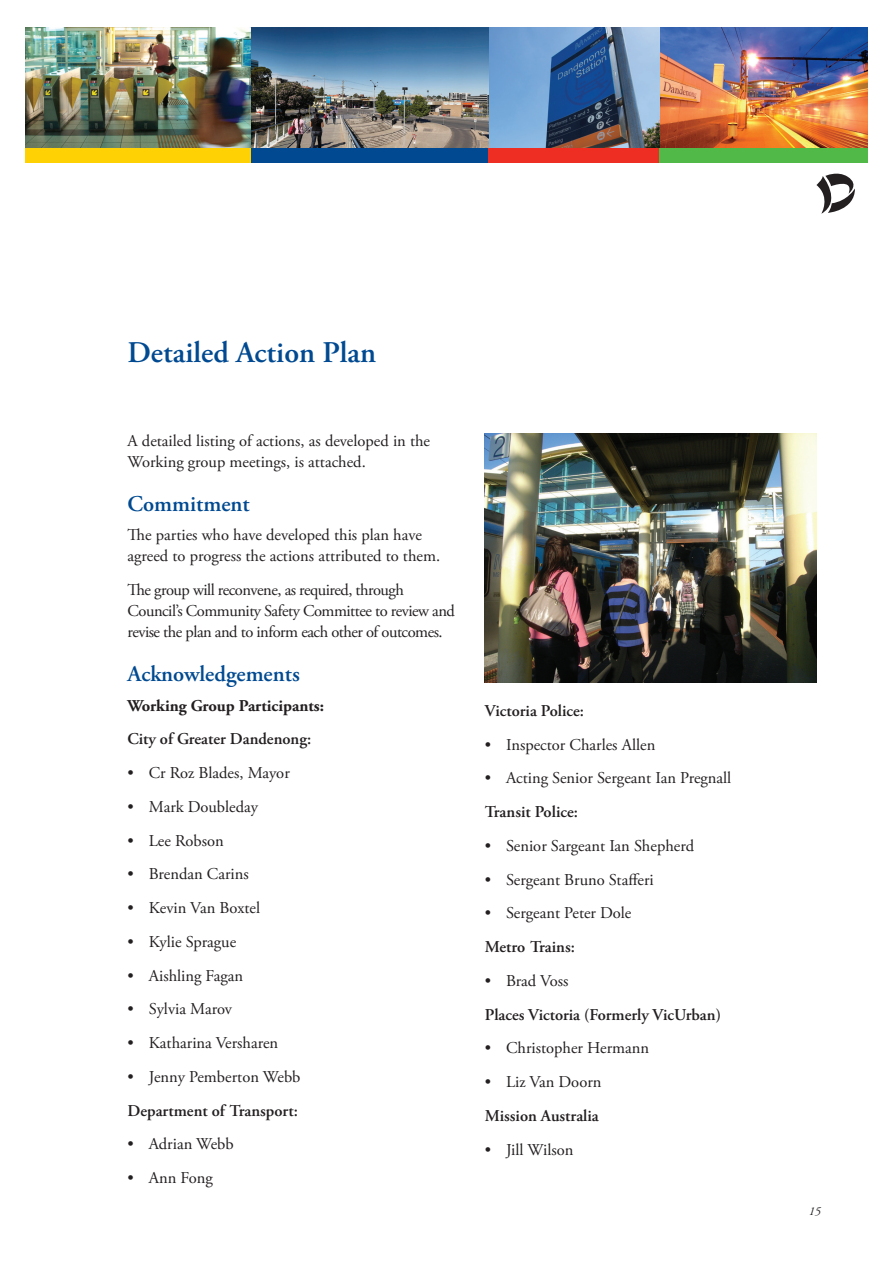
<style>
.page{position:relative;width:893px;height:1263px;background:#fff}
.page>*{position:absolute;margin:0;border:0;box-sizing:border-box;transform-origin:0 0}
.t1{font:600 30px "Adobe Garamond Pro";color:#014a91}
.t2{font:600 22.5px "Adobe Garamond Pro";color:#014a91}
.t3{font:16.5px/21px "Adobe Garamond Pro";color:#231f20}
.t4{font:600 16.5px "Adobe Garamond Pro";color:#231f20}
.t5{font:16.5px/21px "Adobe Garamond Pro";letter-spacing:-.03em;color:#231f20}
.t6{font:700 16.5px "Adobe Garamond Pro";color:#231f20}
.t7{font:italic 12px "Adobe Garamond Pro";color:#231f20}
</style>
<div class="page">
<svg style="left:816px;top:173px;width:39px;height:41px"></svg>
<img style="left:25px;top:28px;width:459px;height:120px">
<img style="left:659px;top:28px;width:208px;height:120px">
<img style="left:484px;top:28px;width:175px;height:120px">
<div style="left:659px;top:148px;width:208px;height:15px;background:#51b948"></div>
<div style="left:25px;top:148px;width:226px;height:15px;background:#fed105"></div>
<div style="left:251px;top:148px;width:238px;height:15px;background:#014a91"></div>
<div style="left:489px;top:148px;width:170px;height:15px;background:#ee2e22"></div>
<img style="left:485px;top:434px;width:331px;height:248px">
<h1 class="t1" style="left:128px;top:335px;width:250px">Detailed Action Plan</h1>
<p class="t3" style="left:128px;top:431px;width:304px">A detailed listing of actions, as developed in the<br>Working group meetings, is attached.</p>
<h2 class="t2" style="left:128px;top:491px;width:124px">Commitment</h2>
<p class="t3" style="left:128px;top:525px;width:314px">The parties who have developed this plan have agreed to progress the actions attributed to them.</p>
<p class="t5" style="left:128px;top:580px;width:329px">The group will reconvene, as required, through<br>Council’s Community Safety Committee to review and revise the plan and to inform each other of outcomes.</p>
<h2 class="t2" style="left:128px;top:661px;width:174px">Acknowledgements</h2>
<p class="t6" style="left:128px;top:696px;width:198px">Working Group Participants:</p>
<p class="t4" style="left:128px;top:729px;width:185px">City of Greater Dandenong:</p>
<p class="t3" style="left:128px;top:763px;width:164px">• Cr Roz Blades, Mayor</p>
<p class="t3" style="left:128px;top:797px;width:132px">• Mark Doubleday</p>
<p class="t3" style="left:128px;top:830px;width:98px">• Lee Robson</p>
<p class="t3" style="left:128px;top:864px;width:123px">• Brendan Carins</p>
<p class="t3" style="left:128px;top:898px;width:134px">• Kevin Van Boxtel</p>
<p class="t3" style="left:128px;top:932px;width:110px">• Kylie Sprague</p>
<p class="t3" style="left:128px;top:965px;width:117px">• Aishling Fagan</p>
<p class="t3" style="left:128px;top:999px;width:106px">• Sylvia Marov</p>
<p class="t3" style="left:128px;top:1033px;width:152px">• Katharina Versharen</p>
<p class="t3" style="left:128px;top:1067px;width:174px">• Jenny Pemberton Webb</p>
<p class="t4" style="left:128px;top:1101px;width:172px">Department of Transport:</p>
<p class="t3" style="left:128px;top:1134px;width:108px">• Adrian Webb</p>
<p class="t3" style="left:128px;top:1168px;width:87px">• Ann Fong</p>
<p class="t4" style="left:485px;top:701px;width:101px">Victoria Police:</p>
<p class="t3" style="left:485px;top:734px;width:172px">• Inspector Charles Allen</p>
<p class="t3" style="left:485px;top:768px;width:248px">• Acting Senior Sergeant Ian Pregnall</p>
<p class="t4" style="left:485px;top:802px;width:95px">Transit Police:</p>
<p class="t3" style="left:485px;top:836px;width:211px">• Senior Sargeant Ian Shepherd</p>
<p class="t3" style="left:485px;top:869px;width:171px">• Sergeant Bruno Stafferi</p>
<p class="t3" style="left:485px;top:903px;width:148px">• Sergeant Peter Dole</p>
<p class="t4" style="left:485px;top:937px;width:92px">Metro Trains:</p>
<p class="t3" style="left:485px;top:971px;width:85px">• Brad Voss</p>
<p class="t4" style="left:485px;top:1005px;width:238px">Places Victoria (Formerly VicUrban)</p>
<p class="t3" style="left:485px;top:1038px;width:166px">• Christopher Hermann</p>
<p class="t3" style="left:485px;top:1072px;width:118px">• Liz Van Doorn</p>
<p class="t4" style="left:485px;top:1106px;width:116px">Mission Australia</p>
<p class="t3" style="left:485px;top:1139px;width:90px">• Jill Wilson</p>
<p class="t7" style="left:809px;top:1203px;width:13px">15</p>
</div>
